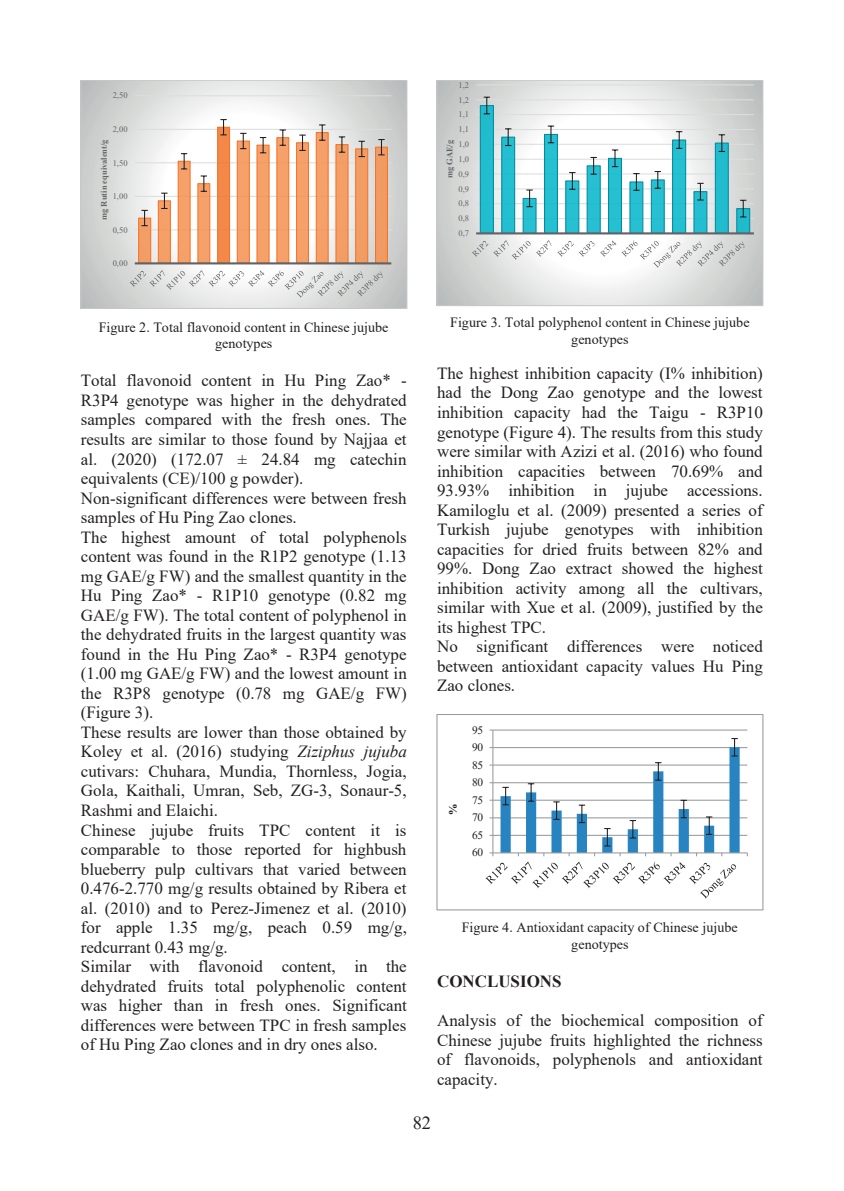
<style>
.page{position:relative;width:844px;height:1191px;background:#fff}
.page>*{position:absolute;margin:0;border:0;box-sizing:border-box;transform-origin:0 0}
.t1{font:18.38px "Times New Roman";color:#231f20}
.t2{font:16.97px/19.6px "Times New Roman";color:#231f20}
.t3{font:700 16.97px "Times New Roman";color:#231f20}
.t4{font:14px/16.3px "Times New Roman";color:#231f20;text-align:center}
.t5{font:11.38px "Times New Roman";letter-spacing:-.01em;color:#231f20}
.t6{font:700 11.38px "Times New Roman";color:#231f20}
.t7{font:8.4px "Times New Roman";color:#636366}
.t8{font:700 8.4px "Times New Roman";color:#636366}
.s1{font-style:italic}
</style>
<div class="page">
<svg style="left:82px;top:82px;width:323px;height:225px;background:#d8d9d8"></svg>
<hr style="left:135px;top:229px;width:256px;height:1px;background:#dcdddf">
<hr style="left:135px;top:196px;width:256px;height:1px;background:#dcdddf">
<hr style="left:135px;top:162px;width:256px;height:1px;background:#dcdddf">
<hr style="left:135px;top:129px;width:256px;height:1px;background:#dcdddf">
<hr style="left:135px;top:95px;width:256px;height:1px;background:#dcdddf">
<svg style="left:137px;top:119px;width:251px;height:143px"></svg>
<hr style="left:135px;top:262px;width:256px;height:2px;background:#636366">
<svg style="left:129px;top:270px;width:253px;height:28px"></svg>
<div style="left:80px;top:80px;width:327px;height:229px;border:1px solid #c7c8ca"></div>
<svg style="left:438px;top:82px;width:323px;height:222px;background:#d9dada"></svg>
<hr style="left:476px;top:218px;width:277px;height:1px;background:#dcdddf">
<hr style="left:476px;top:203px;width:277px;height:1px;background:#dcdddf">
<hr style="left:476px;top:188px;width:277px;height:1px;background:#dcdddf">
<hr style="left:476px;top:173px;width:277px;height:1px;background:#dcdddf">
<hr style="left:476px;top:159px;width:277px;height:1px;background:#dcdddf">
<hr style="left:476px;top:144px;width:277px;height:1px;background:#dcdddf">
<hr style="left:476px;top:129px;width:277px;height:1px;background:#dcdddf">
<hr style="left:476px;top:114px;width:277px;height:1px;background:#dcdddf">
<hr style="left:476px;top:99px;width:277px;height:1px;background:#dcdddf">
<hr style="left:476px;top:84px;width:277px;height:1px;background:#dcdddf">
<svg style="left:479px;top:97px;width:271px;height:135px"></svg>
<hr style="left:476px;top:232px;width:277px;height:2px;background:#636366">
<svg style="left:471px;top:240px;width:80px;height:20px"></svg>
<svg style="left:557px;top:240px;width:187px;height:28px"></svg>
<div style="left:436px;top:80px;width:327px;height:226px;border:1px solid #c7c8ca"></div>
<hr style="left:492px;top:835px;width:255px;height:1px;background:#989a9d">
<hr style="left:492px;top:817px;width:255px;height:1px;background:#989a9d">
<hr style="left:492px;top:799px;width:255px;height:1px;background:#989a9d">
<hr style="left:492px;top:782px;width:255px;height:1px;background:#989a9d">
<hr style="left:492px;top:764px;width:255px;height:1px;background:#989a9d">
<hr style="left:492px;top:747px;width:255px;height:1px;background:#989a9d">
<hr style="left:492px;top:729px;width:255px;height:1px;background:#989a9d">
<hr style="left:492px;top:730px;width:1px;height:123px;background:#989a9d">
<hr style="left:492px;top:852px;width:255px;height:1px;background:#989a9d">
<svg style="left:485px;top:738px;width:254px;height:160px"></svg>
<div style="left:436px;top:714px;width:327px;height:196px;border:1px solid #989a9d"></div>
<p class="t7" style="left:458px;top:79px;width:12px">1,2</p>
<p class="t7" style="left:113px;top:90px;width:16px">2,50</p>
<p class="t7" style="left:458px;top:94px;width:12px">1,2</p>
<p class="t7" style="left:458px;top:109px;width:12px">1,1</p>
<p class="t7" style="left:113px;top:123px;width:16px">2,00</p>
<p class="t7" style="left:458px;top:123px;width:12px">1,1</p>
<p class="t8" style="left:98px;top:220px;width:82px;rotate:-90deg">mg Rutin equivalent/g</p>
<p class="t7" style="left:113px;top:157px;width:16px">1,50</p>
<p class="t7" style="left:113px;top:190px;width:16px">1,00</p>
<p class="t8" style="left:443px;top:178px;width:40px;rotate:-90deg">mg GAE/g</p>
<p class="t7" style="left:458px;top:138px;width:12px">1,0</p>
<p class="t7" style="left:458px;top:153px;width:12px">1,0</p>
<p class="t7" style="left:458px;top:168px;width:12px">0,9</p>
<p class="t7" style="left:458px;top:183px;width:12px">0,9</p>
<p class="t7" style="left:458px;top:198px;width:12px">0,8</p>
<p class="t7" style="left:458px;top:212px;width:12px">0,8</p>
<p class="t7" style="left:113px;top:224px;width:16px">0,50</p>
<p class="t7" style="left:458px;top:227px;width:12px">0,7</p>
<p class="t7" style="left:113px;top:257px;width:16px">0,00</p>
<p class="t4" style="left:99px;top:318px;width:291px">Figure 2. Total flavonoid content in Chinese jujube genotypes</p>
<p class="t2" style="left:81px;top:370px;width:327px">Total flavonoid content in Hu Ping Zao* - R3P4 genotype was higher in the dehydrated samples compared with the fresh ones. The results are similar to those found by Najjaa et al. (2020) (172.07 ± 24.84 mg catechin equivalents (CE)/100 g powder).<br>Non-significant differences were between fresh samples of Hu Ping Zao clones.<br>The highest amount of total polyphenols content was found in the R1P2 genotype (1.13 mg GAE/g FW) and the smallest quantity in the Hu Ping Zao* - R1P10 genotype (0.82 mg GAE/g FW). The total content of polyphenol in the dehydrated fruits in the largest quantity was found in the Hu Ping Zao* - R3P4 genotype (1.00 mg GAE/g FW) and the lowest amount in the R3P8 genotype (0.78 mg GAE/g FW) (Figure 3).<br>These results are lower than those obtained by Koley et al. (2016) studying <span class="s1">Ziziphus jujuba </span>cutivars: Chuhara, Mundia, Thornless, Jogia, Gola, Kaithali, Umran, Seb, ZG-3, Sonaur-5, Rashmi and Elaichi.<br>Chinese jujube fruits TPC content it is comparable to those reported for highbush blueberry pulp cultivars that varied between 0.476-2.770 mg/g results obtained by Ribera et al. (2010) and to Perez-Jimenez et al. (2010) for apple 1.35 mg/g, peach 0.59 mg/g, redcurrant 0.43 mg/g.<br>Similar with flavonoid content, in the dehydrated fruits total polyphenolic content was higher than in fresh ones. Significant differences were between TPC in fresh samples of Hu Ping Zao clones and in dry ones also.</p>
<p class="t4" style="left:450px;top:314px;width:301px">Figure 3. Total polyphenol content in Chinese jujube genotypes</p>
<p class="t2" style="left:437px;top:363px;width:327px">The highest inhibition capacity (I% inhibition) had the Dong Zao genotype and the lowest inhibition capacity had the Taigu - R3P10 genotype (Figure 4). The results from this study were similar with Azizi et al. (2016) who found inhibition capacities between 70.69% and 93.93% inhibition in jujube accessions.<br>Kamiloglu et al. (2009) presented a series of Turkish jujube genotypes with inhibition capacities for dried fruits between 82% and 99%. Dong Zao extract showed the highest inhibition activity among all the cultivars, similar with Xue et al. (2009), justified by the its highest TPC.<br>No significant differences were noticed between antioxidant capacity values Hu Ping Zao clones.</p>
<p class="t5" style="left:472px;top:721px;width:13px">95</p>
<p class="t5" style="left:472px;top:739px;width:13px">90</p>
<p class="t5" style="left:472px;top:757px;width:13px">85</p>
<p class="t6" style="left:445px;top:815px;width:13px;rotate:-90deg">%</p>
<p class="t5" style="left:472px;top:774px;width:13px">80</p>
<p class="t5" style="left:472px;top:792px;width:13px">75</p>
<p class="t5" style="left:472px;top:809px;width:13px">70</p>
<p class="t5" style="left:472px;top:827px;width:13px">65</p>
<p class="t5" style="left:472px;top:844px;width:13px">60</p>
<p class="t4" style="left:461px;top:918px;width:277px">Figure 4. Antioxidant capacity of Chinese jujube genotypes</p>
<p class="t3" style="left:437px;top:969px;width:126px">CONCLUSIONS</p>
<p class="t2" style="left:437px;top:1010px;width:327px;text-align:justify">Analysis of the biochemical composition of Chinese jujube fruits highlighted the richness of flavonoids, polyphenols and antioxidant capacity.</p>
<p class="t1" style="left:412px;top:1110px;width:20px">82</p>
</div>
